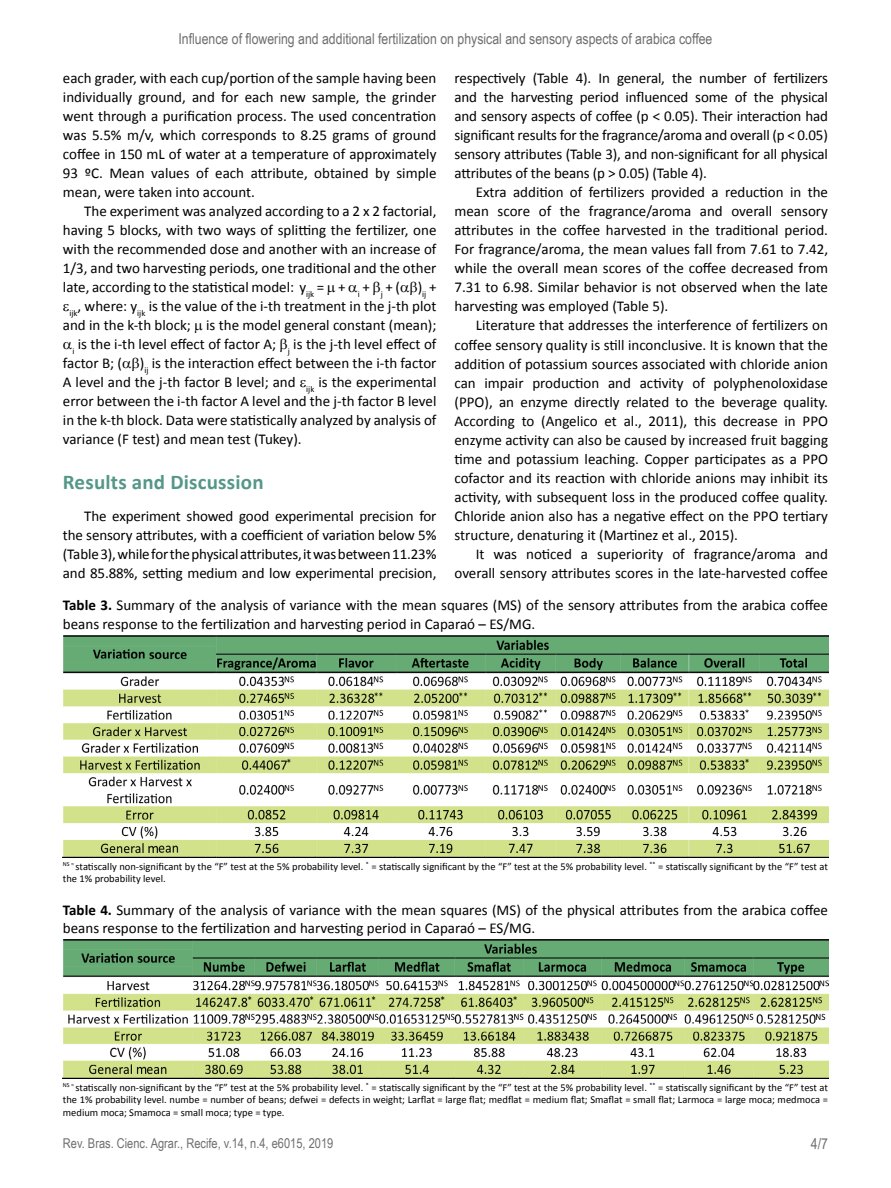
<style>
.page{position:relative;width:891px;height:1188px;background:#fff}
.page>*{position:absolute;margin:0;border:0;box-sizing:border-box;transform-origin:0 0}
.t1{font:700 21px "Calibri";letter-spacing:.01em;color:#549788}
.t2{font:15px/19px "Calibri";color:#000;text-align:justify}
.t3{font:15px "Arial Narrow";color:#706f6f}
.t4{font:13.5px "Arial Narrow";color:#706f6f}
.t5{font:10.5px/12.6px "Calibri";color:#000;text-align:justify}
.s1{font-weight:700}
</style>
<div class="page">
<img style="left:63px;top:940px;width:765px;height:139px">
<img style="left:63px;top:635px;width:765px;height:222px">
<p class="t3" style="left:179px;top:28px;width:535px">Influence of flowering and additional fertilization on physical and sensory aspects of arabica coffee</p>
<p class="t2" style="left:63px;top:69px;width:375px">each grader, with each cup/portion of the sample having been individually ground, and for each new sample, the grinder went through a purification process. The used concentration was 5.5% m/v, which corresponds to 8.25 grams of ground coffee in 150 mL of water at a temperature of approximately 93 ºC. Mean values of each attribute, obtained by simple mean, were taken into account.</p>
<p class="t2" style="left:84px;top:202px;width:354px">The experiment was analyzed according to a 2 x 2 factorial,</p>
<p class="t2" style="left:63px;top:221px;width:375px">having 5 blocks, with two ways of splitting the fertilizer, one</p>
<p class="t2" style="left:63px;top:240px;width:375px">with the recommended dose and another with an increase of</p>
<p class="t2" style="left:63px;top:259px;width:375px">1/3, and two harvesting periods, one traditional and the other</p>
<p class="t2" style="left:63px;top:278px;width:375px">late, according to the statistical model: y<sub>ijk</sub> = + <sub>i</sub> + <sub>j</sub> + ( )<sub>ij</sub> +</p>
<p class="t2" style="left:70px;top:297px;width:368px"><sub>ijk</sub>, where: y<sub>ijk</sub> is the value of the i-th treatment in the j-th plot</p>
<p class="t2" style="left:63px;top:316px;width:375px">and in the k-th block; is the model general constant (mean);</p>
<p class="t2" style="left:72px;top:335px;width:366px"><sub>i</sub> is the i-th level effect of factor A; <sub>j</sub> is the j-th level effect of</p>
<p class="t2" style="left:63px;top:354px;width:375px">factor B; ( )<sub>ij</sub> is the interaction effect between the i-th factor</p>
<p class="t2" style="left:63px;top:373px;width:375px">A level and the j-th factor B level; and <sub>ijk</sub> is the experimental</p>
<p class="t2" style="left:63px;top:392px;width:375px">error between the i-th factor A level and the j-th factor B level</p>
<p class="t2" style="left:63px;top:411px;width:375px">in the k-th block. Data were statistically analyzed by analysis of</p>
<p class="t2" style="left:63px;top:430px;width:240px">variance (F test) and mean test (Tukey).</p>
<h1 class="t1" style="left:63px;top:468px;width:202px">Results and Discussion</h1>
<p class="t2" style="left:63px;top:506px;width:375px;text-indent:21px">The experiment showed good experimental precision for the sensory attributes, with a coefficient of variation below 5% (Table 3), while for the physical attributes, it was between 11.23% and 85.88%, setting medium and low experimental precision,</p>
<p class="t2" style="left:455px;top:69px;width:375px">respectively (Table 4). In general, the number of fertilizers and the harvesting period influenced some of the physical and sensory aspects of coffee (p &lt; 0.05). Their interaction had significant results for the fragrance/aroma and overall (p &lt; 0.05) sensory attributes (Table 3), and non-significant for all physical attributes of the beans (p &gt; 0.05) (Table 4).</p>
<p class="t2" style="left:455px;top:183px;width:375px;text-indent:21px">Extra addition of fertilizers provided a reduction in the mean score of the fragrance/aroma and overall sensory attributes in the coffee harvested in the traditional period.<br>For fragrance/aroma, the mean values fall from 7.61 to 7.42, while the overall mean scores of the coffee decreased from 7.31 to 6.98. Similar behavior is not observed when the late harvesting was employed (Table 5).</p>
<p class="t2" style="left:455px;top:316px;width:375px;text-indent:21px">Literature that addresses the interference of fertilizers on coffee sensory quality is still inconclusive. It is known that the addition of potassium sources associated with chloride anion can impair production and activity of polyphenoloxidase (PPO), an enzyme directly related to the beverage quality.<br>According to (Angelico et al., 2011), this decrease in PPO enzyme activity can also be caused by increased fruit bagging time and potassium leaching. Copper participates as a PPO cofactor and its reaction with chloride anions may inhibit its activity, with subsequent loss in the produced coffee quality.<br>Chloride anion also has a negative effect on the PPO tertiary structure, denaturing it (Martinez et al., 2015).</p>
<p class="t2" style="left:455px;top:544px;width:375px;text-align:right">It was noticed a superiority of fragrance/aroma and overall sensory attributes scores in the late-harvested coffee</p>
<p class="t2" style="left:63px;top:596px;width:767px"><span class="s1">Table 3.</span> Summary of the analysis of variance with the mean squares (MS) of the sensory attributes from the arabica coffee beans response to the fertilization and harvesting period in Caparaó – ES/MG.</p>
<p class="t5" style="left:63px;top:860px;width:767px"><sup>NS</sup> <sup>=</sup> statiscally non-significant by the “F” test at the 5% probability level. <sup>*</sup> = statiscally significant by the “F” test at the 5% probability level. <sup>**</sup> = statiscally significant by the “F” test at the 1% probability level.</p>
<p class="t2" style="left:63px;top:900px;width:767px"><span class="s1">Table 4.</span> Summary of the analysis of variance with the mean squares (MS) of the physical attributes from the arabica coffee beans response to the fertilization and harvesting period in Caparaó – ES/MG.</p>
<p class="t5" style="left:63px;top:1081px;width:767px"><sup>NS</sup> <sup>=</sup> statiscally non-significant by the “F” test at the 5% probability level. <sup>*</sup> = statiscally significant by the “F” test at the 5% probability level. <sup>**</sup> = statiscally significant by the “F” test at the 1% probability level. numbe = number of beans; defwei = defects in weight; Larflat = large flat; medflat = medium flat; Smaflat = small flat; Larmoca = large moca; medmoca = medium moca; Smamoca = small moca; type = type.</p>
<p class="t4" style="left:63px;top:1134px;width:272px">Rev. Bras. Cienc. Agrar., Recife, v.14, n.4, e6015, 2019</p>
<p class="t3" style="left:811px;top:1133px;width:19px">4/7</p>
</div>
